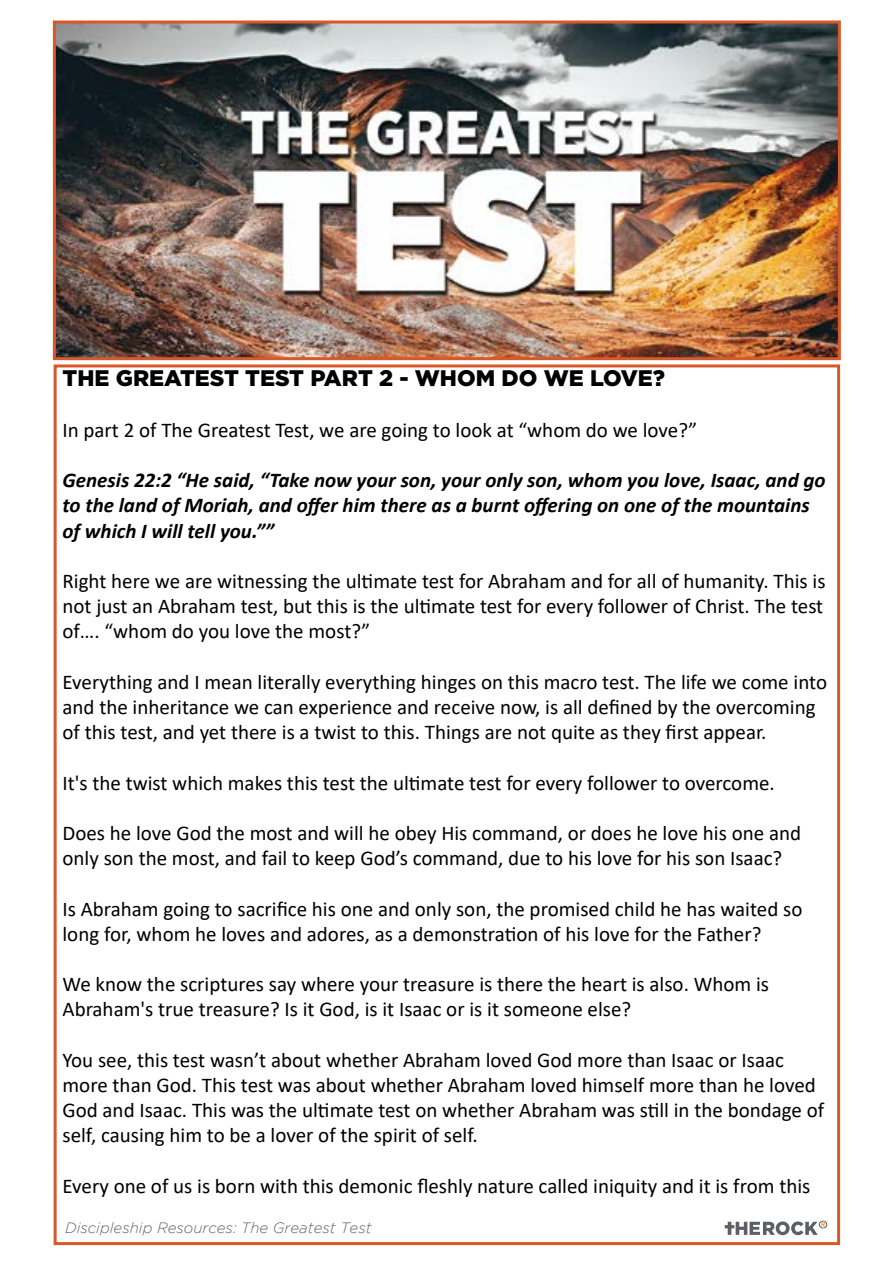
<style>
.page{position:relative;width:893px;height:1263px;background:#fff}
.page>*{position:absolute;margin:0;border:0;box-sizing:border-box;transform-origin:0 0}
.t1{font:900 22.5px "Gotham";color:#000}
.t2{font:21px/25.2px "Calibri";color:#000}
.t3{font:italic 700 21px/25.2px "Calibri";color:#000}
.t4{font:italic 300 15px "Gotham";color:#636466}
</style>
<div class="page">
<img style="left:57px;top:25px;width:780px;height:331px">
<div style="left:53px;top:21px;width:788px;height:339px;border:3px solid #d85827"></div>
<svg style="left:725px;top:1221px;width:102px;height:14px"></svg>
<p class="t1" style="left:63px;top:365px;width:604px">THE GREATEST TEST PART 2 - WHOM DO WE LOVE?</p>
<p class="t2" style="left:63px;top:417px;width:636px">In part 2 of The Greatest Test, we are going to look at “whom do we love?”</p>
<p class="t3" style="left:63px;top:467px;width:765px">Genesis 22:2 “He said, “Take now your son, your only son, whom you love, Isaac, and go to the land of Moriah, and offer him there as a burnt offering on one of the mountains of which I will tell you.””</p>
<p class="t2" style="left:63px;top:568px;width:765px;text-align:justify">Right here we are witnessing the ultimate test for Abraham and for all of humanity. This is not just an Abraham test, but this is the ultimate test for every follower of Christ. The test of…. “whom do you love the most?”</p>
<p class="t2" style="left:63px;top:669px;width:766px">Everything and I mean literally everything hinges on this macro test. The life we come into and the inheritance we can experience and receive now, is all defined by the overcoming of this test, and yet there is a twist to this. Things are not quite as they first appear.</p>
<p class="t2" style="left:63px;top:769px;width:714px">It's the twist which makes this test the ultimate test for every follower to overcome.</p>
<p class="t2" style="left:63px;top:820px;width:740px">Does he love God the most and will he obey His command, or does he love his one and only son the most, and fail to keep God’s command, due to his love for his son Isaac?</p>
<p class="t2" style="left:63px;top:895px;width:741px">Is Abraham going to sacrifice his one and only son, the promised child he has waited so long for, whom he loves and adores, as a demonstration of his love for the Father?</p>
<p class="t2" style="left:63px;top:971px;width:708px">We know the scriptures say where your treasure is there the heart is also. Whom is<br>Abraham's true treasure? Is it God, is it Isaac or is it someone else?</p>
<p class="t2" style="left:63px;top:1047px;width:763px">You see, this test wasn’t about whether Abraham loved God more than Isaac or Isaac more than God. This test was about whether Abraham loved himself more than he loved God and Isaac. This was the ultimate test on whether Abraham was still in the bondage of self, causing him to be a lover of the spirit of self.</p>
<p class="t2" style="left:63px;top:1173px;width:749px">Every one of us is born with this demonic fleshly nature called iniquity and it is from this</p>
<p class="t4" style="left:65px;top:1220px;width:308px">Discipleship Resources: The Greatest Test</p>
</div>
